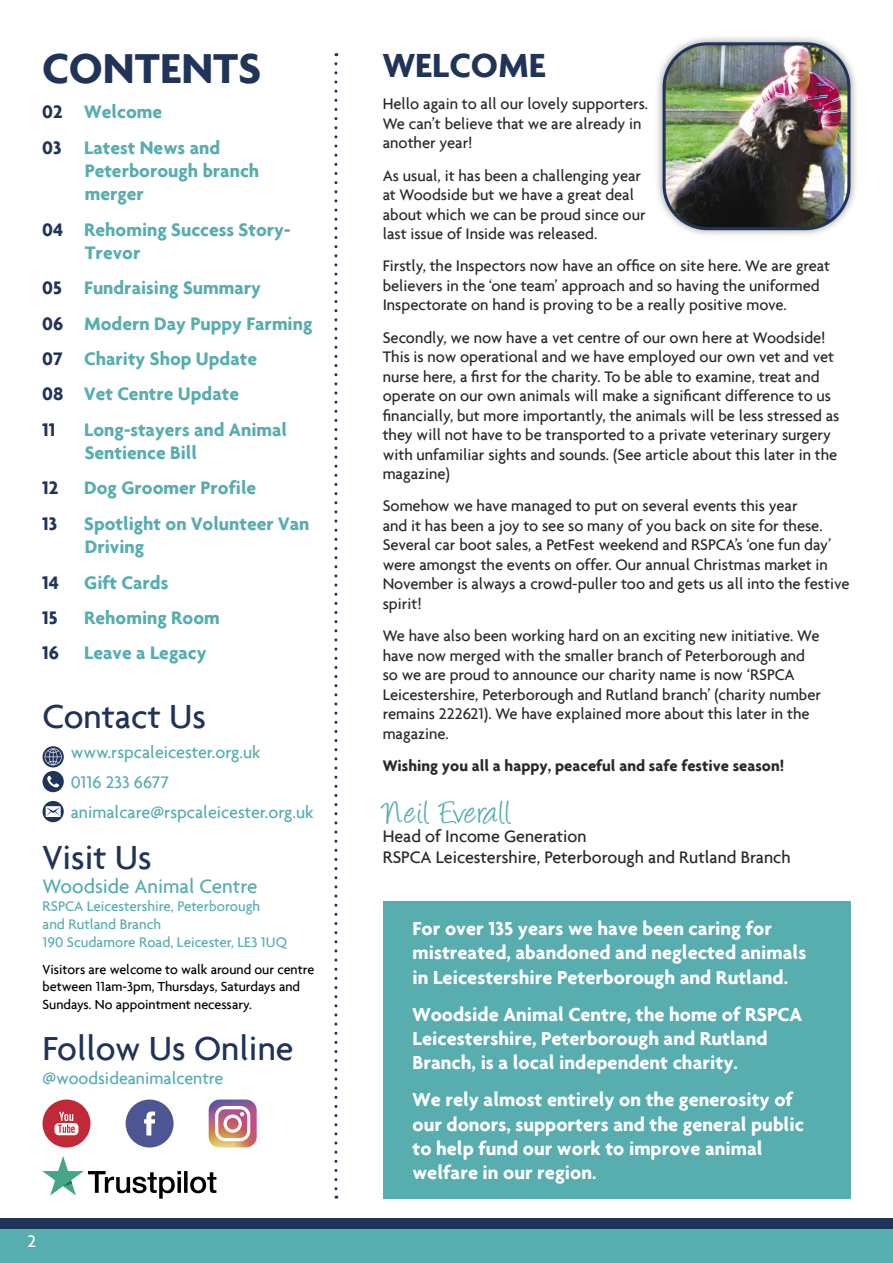
<style>
.page{position:relative;width:893px;height:1263px;background:#fff}
.page>*{position:absolute;margin:0;border:0;box-sizing:border-box;transform-origin:0 0}
.t1{font:700 45px "Agenda";color:#20345a}
.t2{font:37.5px "Angelina";letter-spacing:.015em;color:#58adaf}
.t3{font:500 36px "Agenda";color:#20345a}
.t4{font:700 36px "Agenda";color:#20345a}
.t5{font:500 21px "Agenda";color:#58adaf}
.t6{font:700 20.25px/24.3px "Agenda";color:#fff}
.t7{font:700 19.5px/35.2px "Agenda";color:#58adaf}
.t8{font:700 19.5px "Agenda";color:#20345a}
.t9{font:500 18px/30px "Agenda";color:#58adaf}
.t10{font:500 18px/21px "Agenda";color:#292929}
.t11{font:500 18px "Agenda";color:#fff}
.t12{font:500 16.5px/19.5px "Agenda";color:#292929}
.t13{font:700 16.5px "Agenda";color:#292929}
.t14{font:500 15px/18px "Agenda";color:#58adaf}
.t15{font:500 14.1px/17.4px "Agenda";color:#000}
.s1{color:#20345a}
</style>
<div class="page">
<div style="left:0;top:1218px;width:893px;height:12px;background:#20345a"></div>
<div style="left:0;top:1229px;width:893px;height:34px;background:#58adaf"></div>
<div style="left:654px;top:34px;width:204px;height:204px;background:#000;opacity:.4"></div>
<img style="left:664px;top:44px;width:185px;height:185px">
<div style="left:663px;top:42px;width:187px;height:188px;border:3px solid #20345a;border-radius:43px"></div>
<div style="left:383px;top:901px;width:467px;height:298px;background:#58adaf"></div>
<svg style="left:334px;top:64px;width:3px;height:1135px"></svg>
<svg style="left:43px;top:746px;width:21px;height:21px"></svg>
<svg style="left:45px;top:747px;width:17px;height:18px"></svg>
<div style="left:43px;top:771px;width:21px;height:21px;background:#20345a;border-radius:50%"></div>
<svg style="left:47px;top:776px;width:12px;height:11px"></svg>
<div style="left:43px;top:801px;width:21px;height:21px;background:#20345a;border-radius:50%"></div>
<svg style="left:46px;top:806px;width:15px;height:11px"></svg>
<svg style="left:46px;top:807px;width:14px;height:9px"></svg>
<svg style="left:42px;top:1156px;width:174px;height:43px"></svg>
<svg style="left:43px;top:1099px;width:48px;height:48px"></svg>
<svg style="left:126px;top:1099px;width:48px;height:48px"></svg>
<svg style="left:209px;top:1099px;width:48px;height:48px"></svg>
<h1 class="t1" style="left:42px;top:41px;width:220px">CONTENTS</h1>
<p class="t7" style="left:42px;top:94px;width:179px"><span class="s1">02</span> Welcome<br><span class="s1">03</span> Latest News and</p>
<p class="t7" style="left:85px;top:159px;width:176px;line-height:23.4px">Peterborough branch merger</p>
<p class="t7" style="left:85px;top:217px;width:207px;line-height:23.4px;text-indent:-43px"><span class="s1">04</span> Rehoming Success Story-<br>Trevor</p>
<p class="t7" style="left:42px;top:270px;width:272px"><span class="s1">05</span> Fundraising Summary<br><span class="s1">06</span> Modern Day Puppy Farming<br><span class="s1">07</span> Charity Shop Update<br><span class="s1">08</span> Vet Centre Update<br><span class="s1">11</span></p>
<p class="t7" style="left:84px;top:417px;width:204px;line-height:23.4px">Long-stayers and Animal<br>Sentience Bill</p>
<p class="t8" style="left:42px;top:476px;width:18px">12</p>
<p class="t7" style="left:84px;top:470px;width:174px">Dog Groomer Profile</p>
<p class="t8" style="left:42px;top:512px;width:17px">13</p>
<p class="t7" style="left:84px;top:511px;width:227px;line-height:23.4px">Spotlight on Volunteer Van<br>Driving</p>
<p class="t8" style="left:42px;top:570px;width:18px">14</p>
<p class="t7" style="left:84px;top:564px;width:86px">Gift Cards</p>
<p class="t8" style="left:42px;top:606px;width:17px">15</p>
<p class="t7" style="left:84px;top:599px;width:137px">Rehoming Room</p>
<p class="t8" style="left:42px;top:641px;width:18px">16</p>
<p class="t7" style="left:84px;top:635px;width:124px">Leave a Legacy</p>
<h3 class="t3" style="left:43px;top:694px;width:165px">Contact Us</h3>
<p class="t9" style="left:71px;top:736px;width:244px">www.rspcaleicester.org.uk<br>0116 233 6677 animalcare@rspcaleicester.org.uk</p>
<h3 class="t3" style="left:43px;top:835px;width:111px">Visit Us</h3>
<p class="t5" style="left:43px;top:873px;width:216px">Woodside Animal Centre</p>
<p class="t14" style="left:43px;top:896px;width:246px">RSPCA Leicestershire, Peterborough<br>and Rutland Branch<br>190 Scudamore Road, Leicester, LE3 1UQ</p>
<p class="t15" style="left:43px;top:960px;width:273px">Visitors are welcome to walk around our centre between 11am-3pm, Thursdays, Saturdays and<br>Sundays. No appointment necessary.</p>
<h3 class="t3" style="left:43px;top:1026px;width:253px">Follow Us Online</h3>
<p class="t9" style="left:43px;top:1062px;width:182px">@woodsideanimalcentre</p>
<p class="t11" style="left:27px;top:1230px;width:10px">2</p>
<h3 class="t4" style="left:383px;top:43px;width:165px">WELCOME</h3>
<p class="t12" style="left:383px;top:94px;width:267px">Hello again to all our lovely supporters.<br>We can’t believe that we are already in another year!</p>
<p class="t12" style="left:383px;top:165px;width:264px">As usual, it has been a challenging year at Woodside but we have a great deal about which we can be proud since our last issue of Inside was released.</p>
<p class="t12" style="left:383px;top:256px;width:449px">Firstly, the Inspectors now have an office on site here. We are great believers in the ‘one team’ approach and so having the uniformed<br>Inspectorate on hand is proving to be a really positive move.</p>
<p class="t12" style="left:383px;top:327px;width:458px">Secondly, we now have a vet centre of our own here at Woodside!<br>This is now operational and we have employed our own vet and vet nurse here, a first for the charity. To be able to examine, treat and operate on our own animals will make a significant difference to us financially, but more importantly, the animals will be less stressed as they will not have to be transported to a private veterinary surgery with unfamiliar sights and sounds. (See article about this later in the magazine)</p>
<p class="t12" style="left:383px;top:496px;width:468px">Somehow we have managed to put on several events this year<br>and it has been a joy to see so many of you back on site for these.<br>Several car boot sales, a PetFest weekend and RSPCA’s ‘one fun day’ were amongst the events on offer. Our annual Christmas market in November is always a crowd-puller too and gets us all into the festive spirit!</p>
<p class="t12" style="left:383px;top:626px;width:440px">We have also been working hard on an exciting new initiative. We have now merged with the smaller branch of Peterborough and so we are proud to announce our charity name is now ‘RSPCA Leicestershire, Peterborough and Rutland branch’ (charity number remains 222621). We have explained more about this later in the magazine.</p>
<p class="t13" style="left:383px;top:755px;width:403px">Wishing you all a happy, peaceful and safe festive season!</p>
<h2 class="t2" style="left:383px;top:797px;width:131px">Neil Everall</h2>
<p class="t10" style="left:383px;top:825px;width:409px">Head of Income Generation<br>RSPCA Leicestershire, Peterborough and Rutland Branch</p>
<p class="t6" style="left:412px;top:916px;width:395px">For over 135 years we have been caring for mistreated, abandoned and neglected animals in Leicestershire Peterborough and Rutland.</p>
<p class="t6" style="left:412px;top:1001px;width:391px">Woodside Animal Centre, the home of RSPCA<br>Leicestershire, Peterborough and Rutland<br>Branch, is a local independent charity.</p>
<p class="t6" style="left:412px;top:1087px;width:393px">We rely almost entirely on the generosity of our donors, supporters and the general public to help fund our work to improve animal welfare in our region.</p>
</div>
